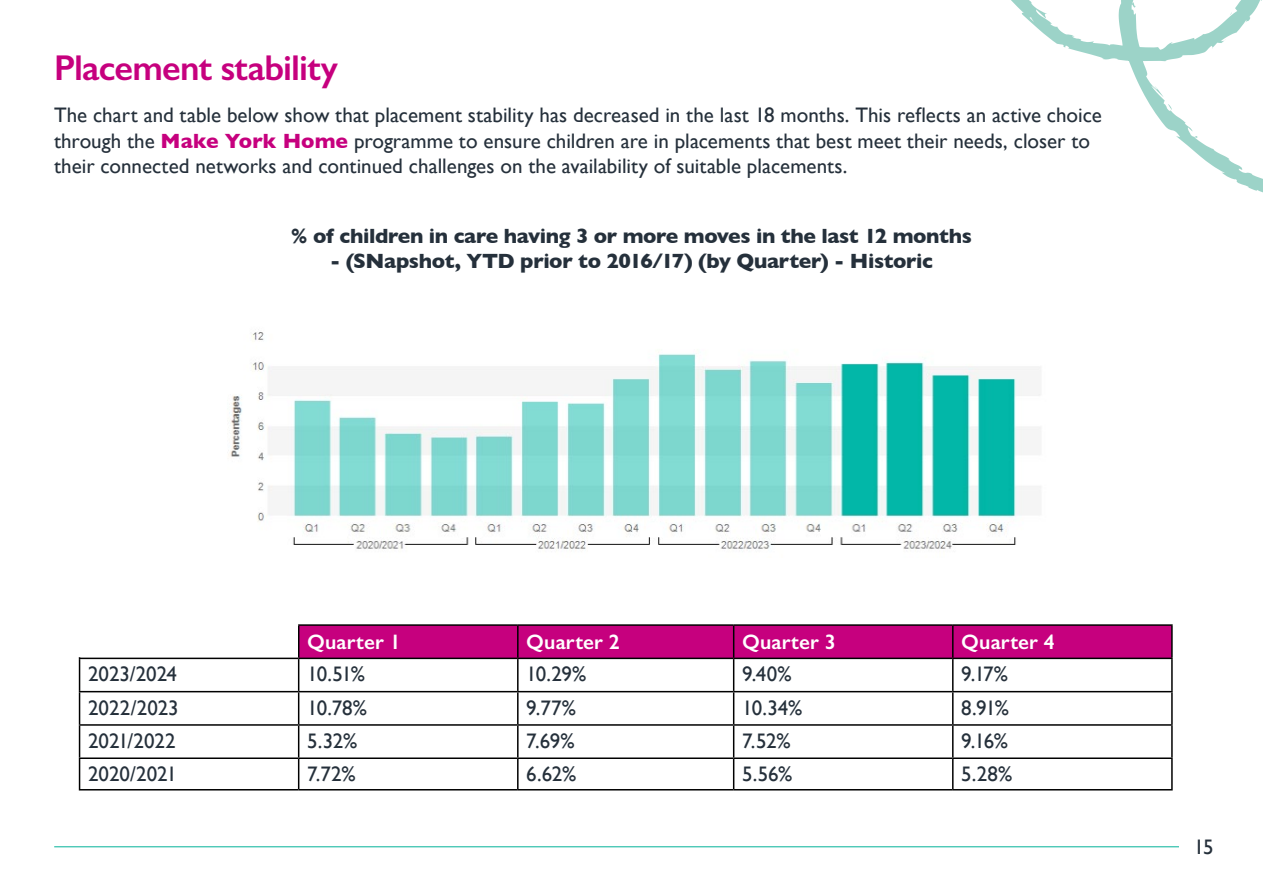
<style>
.page{position:relative;width:1263px;height:893px;background:#fff}
.page>*{position:absolute;margin:0;border:0;box-sizing:border-box;transform-origin:0 0}
.t1{font:600 36px "Gill Sans";letter-spacing:-.02em;color:#c6007e}
.t2{font:21px/25.2px "Gill Sans";color:#25303b}
.t3{font:700 21px "Gill Sans";letter-spacing:-.015em;color:#25303b}
.t4{font:600 21px "Gill Sans";letter-spacing:.005em;color:#fff}
.s1{font-weight:700;color:#c6007e}
</style>
<div class="page">
<div style="left:299px;top:626px;width:872px;height:32px;background:#c6007e"></div>
<hr style="left:79px;top:624px;width:220px;height:2px;background:#000">
<hr style="left:79px;top:626px;width:1px;height:32px;background:#000">
<hr style="left:299px;top:624px;width:219px;height:2px;background:#000">
<hr style="left:298px;top:626px;width:1px;height:32px;background:#000">
<hr style="left:518px;top:624px;width:216px;height:2px;background:#000">
<hr style="left:517px;top:626px;width:2px;height:32px;background:#000">
<hr style="left:734px;top:624px;width:219px;height:2px;background:#000">
<hr style="left:733px;top:626px;width:1px;height:32px;background:#000">
<hr style="left:953px;top:624px;width:220px;height:2px;background:#000">
<hr style="left:952px;top:626px;width:1px;height:32px;background:#000">
<hr style="left:1171px;top:626px;width:2px;height:32px;background:#000">
<hr style="left:79px;top:658px;width:220px;height:1px;background:#000">
<hr style="left:79px;top:659px;width:1px;height:32px;background:#000">
<hr style="left:299px;top:658px;width:219px;height:1px;background:#000">
<hr style="left:298px;top:659px;width:1px;height:32px;background:#000">
<hr style="left:518px;top:658px;width:216px;height:1px;background:#000">
<hr style="left:517px;top:659px;width:2px;height:32px;background:#000">
<hr style="left:734px;top:658px;width:219px;height:1px;background:#000">
<hr style="left:733px;top:659px;width:1px;height:32px;background:#000">
<hr style="left:953px;top:658px;width:220px;height:1px;background:#000">
<hr style="left:952px;top:659px;width:1px;height:32px;background:#000">
<hr style="left:1171px;top:659px;width:2px;height:32px;background:#000">
<hr style="left:79px;top:691px;width:220px;height:1px;background:#000">
<hr style="left:79px;top:692px;width:1px;height:32px;background:#000">
<hr style="left:299px;top:691px;width:219px;height:1px;background:#000">
<hr style="left:298px;top:692px;width:1px;height:32px;background:#000">
<hr style="left:518px;top:691px;width:216px;height:1px;background:#000">
<hr style="left:517px;top:692px;width:2px;height:32px;background:#000">
<hr style="left:734px;top:691px;width:219px;height:1px;background:#000">
<hr style="left:733px;top:692px;width:1px;height:32px;background:#000">
<hr style="left:953px;top:691px;width:220px;height:1px;background:#000">
<hr style="left:952px;top:692px;width:1px;height:32px;background:#000">
<hr style="left:1171px;top:692px;width:2px;height:32px;background:#000">
<hr style="left:79px;top:724px;width:220px;height:2px;background:#000">
<hr style="left:79px;top:726px;width:1px;height:31px;background:#000">
<hr style="left:299px;top:724px;width:219px;height:2px;background:#000">
<hr style="left:298px;top:726px;width:1px;height:31px;background:#000">
<hr style="left:518px;top:724px;width:216px;height:2px;background:#000">
<hr style="left:517px;top:726px;width:2px;height:31px;background:#000">
<hr style="left:734px;top:724px;width:219px;height:2px;background:#000">
<hr style="left:733px;top:726px;width:1px;height:31px;background:#000">
<hr style="left:953px;top:724px;width:220px;height:2px;background:#000">
<hr style="left:952px;top:726px;width:1px;height:31px;background:#000">
<hr style="left:1171px;top:726px;width:2px;height:31px;background:#000">
<hr style="left:79px;top:757px;width:220px;height:2px;background:#000">
<hr style="left:79px;top:759px;width:1px;height:30px;background:#000">
<hr style="left:299px;top:757px;width:219px;height:2px;background:#000">
<hr style="left:298px;top:759px;width:1px;height:30px;background:#000">
<hr style="left:518px;top:757px;width:216px;height:2px;background:#000">
<hr style="left:517px;top:759px;width:2px;height:30px;background:#000">
<hr style="left:734px;top:757px;width:219px;height:2px;background:#000">
<hr style="left:733px;top:759px;width:1px;height:30px;background:#000">
<hr style="left:953px;top:757px;width:220px;height:2px;background:#000">
<hr style="left:952px;top:759px;width:1px;height:30px;background:#000">
<hr style="left:1171px;top:759px;width:2px;height:30px;background:#000">
<hr style="left:79px;top:789px;width:220px;height:1px;background:#000">
<hr style="left:299px;top:789px;width:219px;height:1px;background:#000">
<hr style="left:518px;top:789px;width:216px;height:1px;background:#000">
<hr style="left:734px;top:789px;width:219px;height:1px;background:#000">
<hr style="left:953px;top:789px;width:220px;height:1px;background:#000">
<div style="left:65px;top:612px;width:233px;height:45px;background:#fff"></div>
<img style="left:228px;top:332px;width:813px;height:219px">
<hr style="left:54px;top:846px;width:1125px;height:1px;background:#04b299">
<svg style="left:1011px;top:0;width:252px;height:193px"></svg>
<svg style="left:1168px;top:104px;width:4px;height:6px"></svg>
<h1 class="t1" style="left:54px;top:46px;width:285px">Placement stability</h1>
<p class="t2" style="left:54px;top:102px;width:1049px">The chart and table below show that placement stability has decreased in the last 18 months. This reflects an active choice through the <span class="s1">Make York Home</span> programme to ensure children are in placements that best meet their needs, closer to their connected networks and continued challenges on the availability of suitable placements.</p>
<h2 class="t3" style="left:291px;top:219px;width:683px">% of children in care having 3 or more moves in the last 12 months</h2>
<h2 class="t3" style="left:330px;top:244px;width:604px">- (SNapshot, YTD prior to 2016/17) (by Quarter) - Historic</h2>
<p class="t4" style="left:307px;top:629px;width:95px">Quarter 1</p>
<p class="t4" style="left:526px;top:629px;width:95px">Quarter 2</p>
<p class="t4" style="left:742px;top:629px;width:95px">Quarter 3</p>
<p class="t4" style="left:961px;top:629px;width:95px">Quarter 4</p>
<p class="t2" style="left:88px;top:661px;width:90px">2023/2024</p>
<p class="t2" style="left:307px;top:661px;width:46px">10 51</p>
<p class="t2" style="left:327px;top:661px;width:39px">. %</p>
<p class="t2" style="left:526px;top:661px;width:62px">10 29%</p>
<p class="t2" style="left:546px;top:661px;width:4px">.</p>
<p class="t2" style="left:742px;top:661px;width:51px">9 40%</p>
<p class="t2" style="left:752px;top:661px;width:4px">.</p>
<p class="t2" style="left:961px;top:661px;width:48px">917%</p>
<p class="t2" style="left:971px;top:661px;width:4px">.</p>
<p class="t2" style="left:88px;top:695px;width:92px">2022/2023</p>
<p class="t2" style="left:307px;top:695px;width:61px">10 7. 8%</p>
<p class="t2" style="left:526px;top:695px;width:51px">9 77%</p>
<p class="t2" style="left:536px;top:695px;width:4px">.</p>
<p class="t2" style="left:742px;top:695px;width:62px">10 34%</p>
<p class="t2" style="left:762px;top:695px;width:4px">.</p>
<p class="t2" style="left:961px;top:695px;width:49px">8 91%</p>
<p class="t2" style="left:972px;top:695px;width:4px">.</p>
<p class="t2" style="left:88px;top:728px;width:89px">2021/2022</p>
<p class="t2" style="left:307px;top:728px;width:38px">5 32</p>
<p class="t2" style="left:318px;top:728px;width:41px">. %</p>
<p class="t2" style="left:526px;top:728px;width:50px">7 69%</p>
<p class="t2" style="left:535px;top:728px;width:4px">.</p>
<p class="t2" style="left:742px;top:728px;width:50px">7 52%</p>
<p class="t2" style="left:751px;top:728px;width:4px">.</p>
<p class="t2" style="left:961px;top:728px;width:48px">916%</p>
<p class="t2" style="left:971px;top:728px;width:4px">.</p>
<p class="t2" style="left:88px;top:761px;width:90px">2020/2021</p>
<p class="t2" style="left:307px;top:761px;width:50px">77. 2%</p>
<p class="t2" style="left:526px;top:761px;width:52px">6 62%</p>
<p class="t2" style="left:537px;top:761px;width:4px">.</p>
<p class="t2" style="left:742px;top:761px;width:52px">5 56%</p>
<p class="t2" style="left:753px;top:761px;width:4px">.</p>
<p class="t2" style="left:961px;top:761px;width:52px">5 28%</p>
<p class="t2" style="left:972px;top:761px;width:4px">.</p>
<p class="t2" style="left:1194px;top:834px;width:21px">15</p>
</div>
